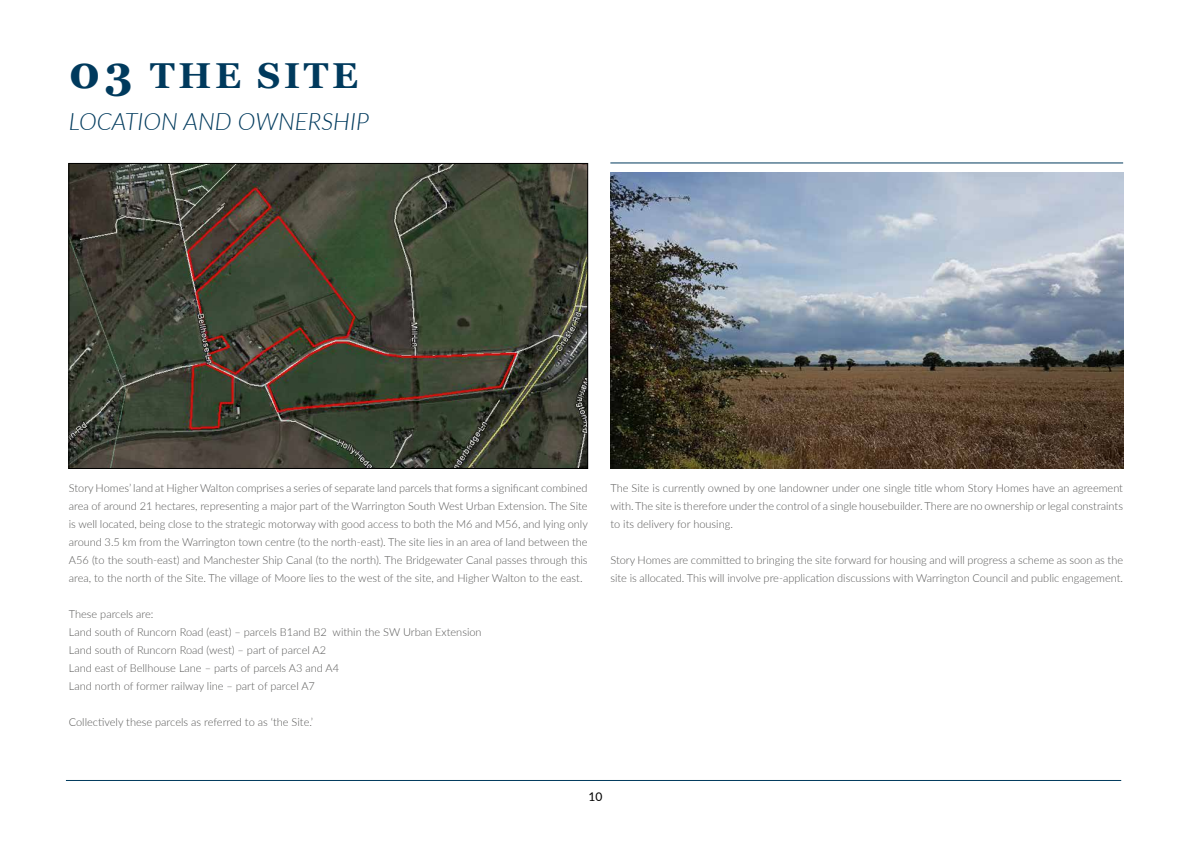
<style>
.page{position:relative;width:1191px;height:842px;background:#fff}
.page>*{position:absolute;margin:0;border:0;box-sizing:border-box;transform-origin:0 0}
.t1{font:700 36px "Georgia";letter-spacing:.1em;color:#003a5d}
.t2{font:italic 300 24px "Lato";color:#003a5d}
.t3{font:12px "Lato";color:#000}
.t4{font:300 11px/18px "Lato";color:#575756;text-align:justify}
.s1{font-size:45px}
</style>
<div class="page">
<hr style="left:610px;top:162px;width:513px;height:1px;background:#003a5d">
<img style="left:70px;top:165px;width:516px;height:302px">
<div style="left:68px;top:163px;width:520px;height:306px;border:1px solid #000"></div>
<img style="left:610px;top:172px;width:513px;height:296px">
<hr style="left:66px;top:780px;width:1055px;height:1px;background:#003a5d">
<h1 class="t1" style="left:69px;top:53px;width:291px"><span class="s1">03</span> THE SITE</h1>
<h2 class="t2" style="left:69px;top:104px;width:302px">LOCATION AND OWNERSHIP</h2>
<p class="t4" style="left:69px;top:479px;width:520px">Story Homes’ land at Higher Walton comprises a series of separate land parcels that forms a significant combined area of around 21 hectares, representing a major part of the Warrington South West Urban Extension. The Site is well located, being close to the strategic motorway with good access to both the M6 and M56, and lying only around 3.5 km from the Warrington town centre (to the north-east). The site lies in an area of land between the A56 (to the south-east) and Manchester Ship Canal (to the north). The Bridgewater Canal passes through this area, to the north of the Site. The village of Moore lies to the west of the site, and Higher Walton to the east.</p>
<p class="t4" style="left:69px;top:605px;width:414px;text-align:left">These parcels are:<br>Land south of Runcorn Road (east) – parcels B1and B2 within the SW Urban Extension Land south of Runcorn Road (west) – part of parcel A2<br>Land east of Bellhouse Lane – parts of parcels A3 and A4<br>Land north of former railway line – part of parcel A7</p>
<p class="t4" style="left:69px;top:713px;width:246px">Collectively these parcels as referred to as ‘the Site.’</p>
<p class="t4" style="left:610px;top:479px;width:514px">The Site is currently owned by one landowner under one single title whom Story Homes have an agreement with. The site is therefore under the control of a single housebuilder. There are no ownership or legal constraints to its delivery for housing.</p>
<p class="t4" style="left:610px;top:551px;width:514px">Story Homes are committed to bringing the site forward for housing and will progress a scheme as soon as the site is allocated. This will involve pre-application discussions with Warrington Council and public engagement.</p>
<p class="t3" style="left:588px;top:788px;width:15px">10</p>
</div>
